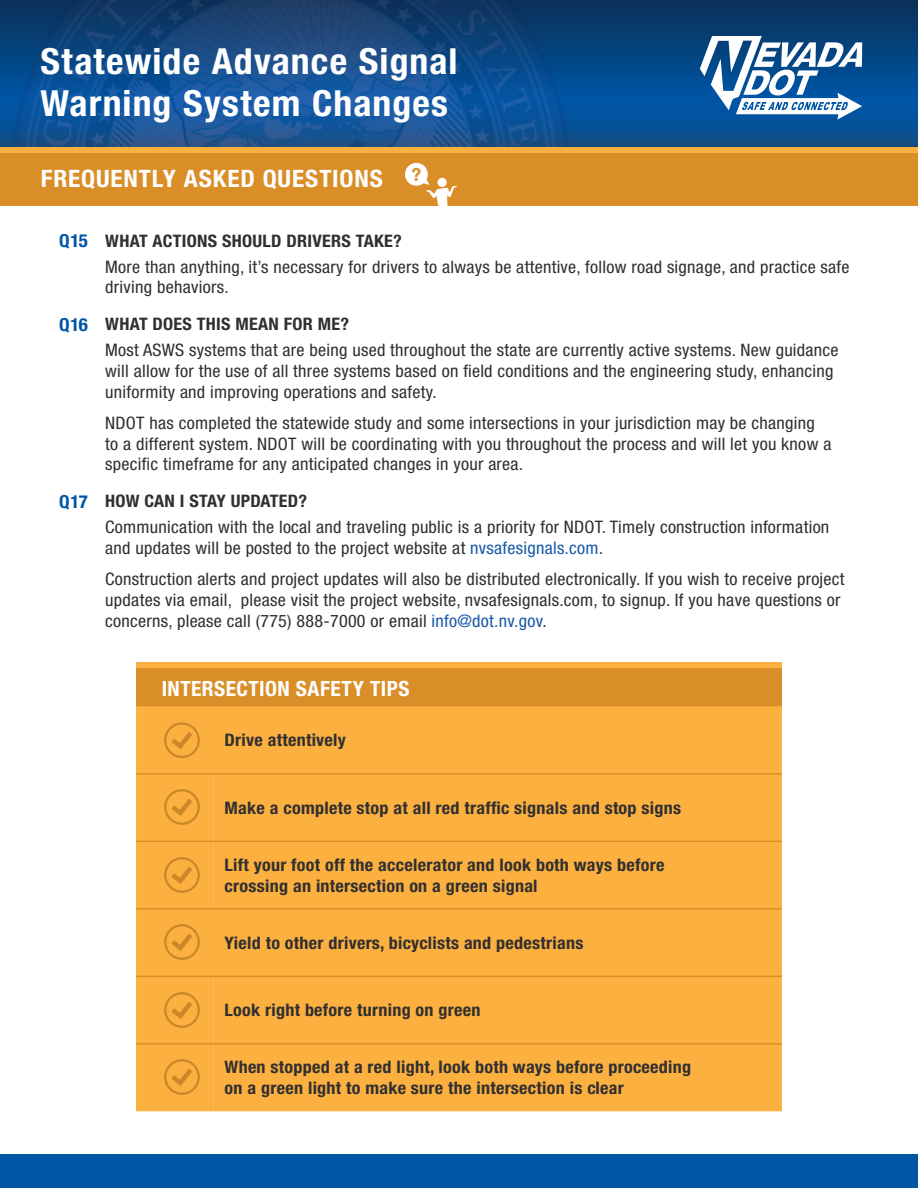
<style>
.page{position:relative;width:918px;height:1188px;background:#fff}
.page>*{position:absolute;margin:0;border:0;box-sizing:border-box;transform-origin:0 0}
.t1{font:700 condensed 36px/42px "Helvetica Neue LT Std";letter-spacing:.03em;color:#fff;scale:1.05 1}
.Heading_2{font:700 condensed 24px "Helvetica Neue LT Std";letter-spacing:.035em;color:#fff;scale:1.05 1}
.Heading_2-2{font:700 condensed 21px "Helvetica Neue LT Std";letter-spacing:.02em;color:#fff}
.t2{font:700 condensed 18px "Helvetica Neue LT Std";letter-spacing:-.005em;color:#0155a5;scale:1.05 1}
.Body{font:condensed 17.25px/20.7px "Helvetica Neue LT Std";letter-spacing:.015em;color:#312f30;scale:1.05 1}
.Body-2{font:700 condensed 17.25px/20.7px "Helvetica Neue LT Std";letter-spacing:.015em;color:#312f30;scale:1.05 1}
.s1{color:#185aa8}
</style>
<div class="page">
<img style="left:0;top:0;width:918px;height:147px">
<svg style="left:700px;top:36px;width:162px;height:84px"></svg>
<div style="left:0;top:151px;width:918px;height:54px;background:#da8e28"></div>
<div style="left:0;top:147px;width:918px;height:6px;background:#fbb03f"></div>
<div style="left:405px;top:163px;width:23px;height:23px;background:#fff;border-radius:50%"></div>
<svg style="left:412px;top:168px;width:45px;height:38px"></svg>
<div style="left:136px;top:667px;width:646px;height:39px;background:#da8e28"></div>
<div style="left:136px;top:706px;width:646px;height:405px;background:#fbb03f"></div>
<div style="left:214px;top:775px;width:568px;height:336px;background:#fbb03f"></div>
<hr style="left:136px;top:773px;width:78px;height:2px;background:#da8e28">
<hr style="left:214px;top:773px;width:568px;height:2px;background:#da8e28">
<hr style="left:136px;top:841px;width:78px;height:1px;background:#da8e28">
<hr style="left:214px;top:841px;width:568px;height:1px;background:#da8e28">
<hr style="left:136px;top:908px;width:78px;height:2px;background:#da8e28">
<hr style="left:214px;top:908px;width:568px;height:2px;background:#da8e28">
<hr style="left:136px;top:976px;width:78px;height:1px;background:#da8e28">
<hr style="left:214px;top:976px;width:568px;height:1px;background:#da8e28">
<hr style="left:136px;top:1043px;width:78px;height:2px;background:#da8e28">
<hr style="left:214px;top:1043px;width:568px;height:2px;background:#da8e28">
<div style="left:136px;top:662px;width:646px;height:5px;background:#fbb03f"></div>
<div style="left:164px;top:722px;width:36px;height:36px;border:2px solid #cb8729;border-radius:50%"></div>
<svg style="left:166px;top:727px;width:31px;height:25px"></svg>
<div style="left:164px;top:789px;width:36px;height:36px;border:2px solid #cb8729;border-radius:50%"></div>
<svg style="left:166px;top:794px;width:31px;height:25px"></svg>
<div style="left:164px;top:857px;width:36px;height:36px;border:2px solid #cb8729;border-radius:50%"></div>
<svg style="left:166px;top:862px;width:31px;height:25px"></svg>
<div style="left:164px;top:924px;width:36px;height:36px;border:2px solid #cb8729;border-radius:50%"></div>
<svg style="left:166px;top:929px;width:31px;height:25px"></svg>
<div style="left:164px;top:992px;width:36px;height:36px;border:2px solid #cb8729;border-radius:50%"></div>
<svg style="left:166px;top:997px;width:31px;height:25px"></svg>
<div style="left:164px;top:1059px;width:36px;height:36px;border:2px solid #cb8729;border-radius:50%"></div>
<svg style="left:166px;top:1064px;width:31px;height:25px"></svg>
<div style="left:0;top:1154px;width:918px;height:34px;background:#0155a5"></div>
<h1 class="t1" style="left:40px;top:39px;width:399px">Statewide Advance Signal<br>Warning System Changes</h1>
<p class="Heading_2" style="left:41px;top:164px;width:327px">FREQUENTLY ASKED QUESTIONS</p>
<p class="t2" style="left:59px;top:230px;width:29px">Q15</p>
<p class="Body-2" style="left:105px;top:230px;width:284px">WHAT ACTIONS SHOULD DRIVERS TAKE?</p>
<p class="Body" style="left:105px;top:256px;width:710px">More than anything, it’s necessary for drivers to always be attentive, follow road signage, and practice safe driving behaviors.</p>
<p class="t2" style="left:59px;top:313px;width:29px">Q16</p>
<p class="Body-2" style="left:105px;top:313px;width:234px">WHAT DOES THIS MEAN FOR ME?</p>
<p class="Body" style="left:105px;top:340px;width:700px">Most ASWS systems that are being used throughout the state are currently active systems. New guidance will allow for the use of all three systems based on field conditions and the engineering study, enhancing uniformity and improving operations and safety.</p>
<p class="Body" style="left:105px;top:412px;width:693px">NDOT has completed the statewide study and some intersections in your jurisdiction may be changing to a different system. NDOT will be coordinating with you throughout the process and will let you know a specific timeframe for any anticipated changes in your area.</p>
<p class="t2" style="left:59px;top:490px;width:29px">Q17</p>
<p class="Body-2" style="left:105px;top:490px;width:194px">HOW CAN I STAY UPDATED?</p>
<p class="Body" style="left:105px;top:517px;width:691px">Communication with the local and traveling public is a priority for NDOT. Timely construction information and updates will be posted to the project website at <span class="s1">nvsafesignals.com</span>.</p>
<p class="Body" style="left:105px;top:569px;width:706px">Construction alerts and project updates will also be distributed electronically. If you wish to receive project updates via email, please visit the project website, nvsafesignals.com, to signup. If you have questions or concerns, please call (775) 888-7000 or email <span class="s1">info@dot.nv.gov</span>.</p>
<p class="Heading_2-2" style="left:162px;top:675px;width:249px">INTERSECTION SAFETY TIPS</p>
<p class="Body-2" style="left:225px;top:730px;width:117px">Drive attentively</p>
<p class="Body-2" style="left:225px;top:797px;width:436px">Make a complete stop at all red traffic signals and stop signs</p>
<p class="Body-2" style="left:225px;top:854px;width:420px">Lift your foot off the accelerator and look both ways before crossing an intersection on a green signal</p>
<p class="Body-2" style="left:225px;top:932px;width:343px">Yield to other drivers, bicyclists and pedestrians</p>
<p class="Body-2" style="left:225px;top:1000px;width:245px">Look right before turning on green</p>
<p class="Body-2" style="left:225px;top:1057px;width:446px">When stopped at a red light, look both ways before proceeding on a green light to make sure the intersection is clear</p>
</div>
